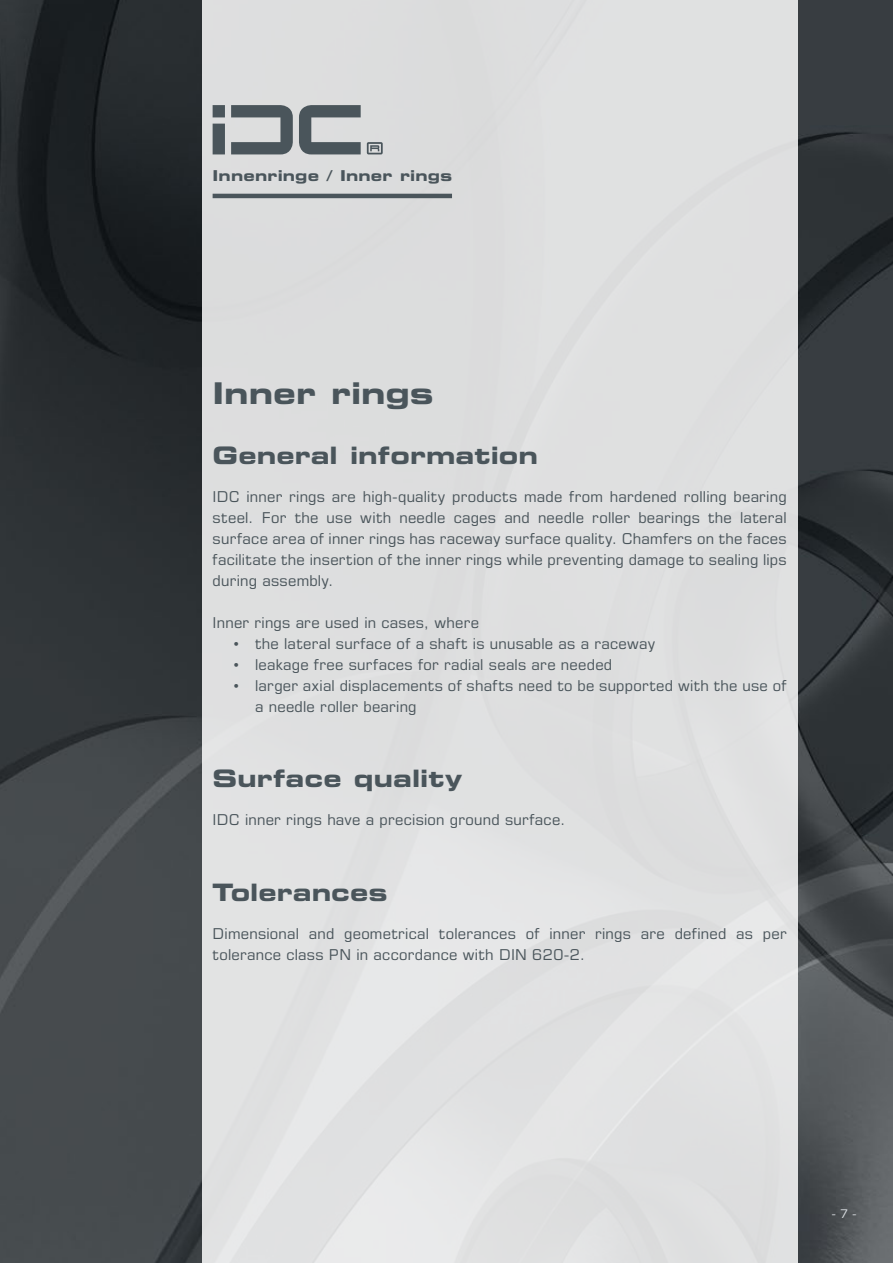
<style>
.page{position:relative;width:893px;height:1263px;background:#fff}
.page>*{position:absolute;margin:0;border:0;box-sizing:border-box;transform-origin:0 0}
.t1{font:30px "Eurostile LT Std Bold Ex 2";letter-spacing:.005em;color:#4a555b}
.t2{font:24px "Eurostile LT Std Bold Ex 2";letter-spacing:.01em;color:#4a555b}
.t3{font:15px/21px "Eurostile LT Std";letter-spacing:.015em;color:#4a555b}
.t4{font:15px "Eurostile LT Std Bold Ex 2";letter-spacing:.015em;color:#4a555b}
.t5{font:12px "Eurostile LT Std";color:#dadee2}
</style>
<div class="page">
<img style="left:0;top:0;width:893px;height:1263px">
<div style="left:202px;top:0;width:595px;height:1263px;background:#dfdfe0"></div>
<svg style="left:213px;top:105px;width:170px;height:49px"></svg>
<hr style="left:213px;top:194px;width:239px;height:4px;background:#4a555b">
<p class="t4" style="left:213px;top:165px;width:241px">Innenringe / Inner rings</p>
<h1 class="t1" style="left:213px;top:372px;width:223px">Inner rings</h1>
<h2 class="t2" style="left:213px;top:438px;width:327px">General information</h2>
<p class="t3" style="left:213px;top:485px;width:576px;text-align:justify">IDC inner rings are high-quality products made from hardened rolling bearing steel. For the use with needle cages and needle roller bearings the lateral surface area of inner rings has raceway surface quality. Chamfers on the faces facilitate the insertion of the inner rings while preventing damage to sealing lips during assembly.</p>
<p class="t3" style="left:213px;top:611px;width:268px">Inner rings are used in cases, where</p>
<p class="t3" style="left:234px;top:632px;width:423px">• the lateral surface of a shaft is unusable as a raceway</p>
<p class="t3" style="left:234px;top:653px;width:380px">• leakage free surfaces for radial seals are needed</p>
<p class="t3" style="left:255px;top:674px;width:533px;text-indent:-21px">• larger axial displacements of shafts need to be supported with the use of a needle roller bearing</p>
<h2 class="t2" style="left:213px;top:761px;width:251px">Surface quality</h2>
<p class="t3" style="left:213px;top:809px;width:354px">IDC inner rings have a precision ground surface.</p>
<h2 class="t2" style="left:213px;top:875px;width:176px">Tolerances</h2>
<p class="t3" style="left:213px;top:923px;width:576px">Dimensional and geometrical tolerances of inner rings are defined as per tolerance class PN in accordance with DIN 620-2.</p>
<p class="t5" style="left:832px;top:1206px;width:26px">- 7 -</p>
</div>
